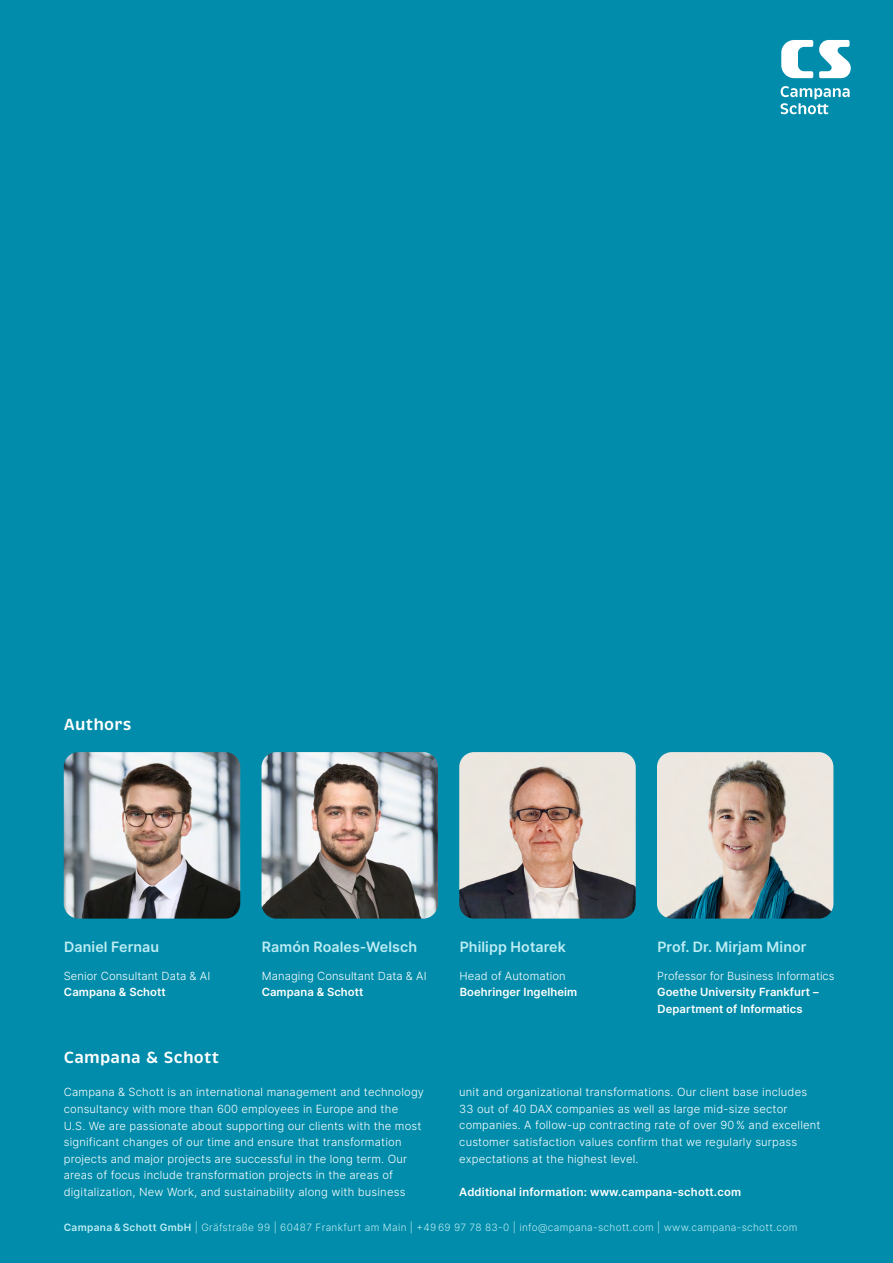
<style>
.page{position:relative;width:893px;height:1263px;background:#008caa}
.page>*{position:absolute;margin:0;border:0;box-sizing:border-box;transform-origin:0 0}
.t1{font:600 16.5px "Brevia";letter-spacing:.015em;color:#fff}
.t2{font:14.25px "Inter";letter-spacing:.005em;color:#bcecf4}
.t3{font:300 11.25px/16.6px "Inter";letter-spacing:.015em;color:#fff}
.t4{font:11.25px/16.6px "Inter";letter-spacing:.005em;color:#fff}
.t5{font:300 10.2px "Inter";letter-spacing:.03em;color:#bcecf4}
.s1{font-weight:400}
</style>
<div class="page">
<img style="left:261px;top:752px;width:177px;height:166px">
<img style="left:657px;top:752px;width:176px;height:166px">
<img style="left:459px;top:752px;width:177px;height:166px">
<img style="left:64px;top:752px;width:176px;height:166px">
<svg style="left:781px;top:40px;width:70px;height:38px"></svg>
<svg style="left:780px;top:86px;width:70px;height:28px"></svg>
<h1 class="t1" style="left:64px;top:714px;width:70px">Authors</h1>
<p class="t2" style="left:64px;top:936px;width:96px">Daniel Fernau</p>
<p class="t3" style="left:64px;top:967px;width:148px">Senior Consultant Data &amp; AI</p>
<p class="t4" style="left:64px;top:984px;width:103px">Campana &amp; Schott</p>
<h1 class="t1" style="left:64px;top:1047px;width:157px">Campana &amp; Schott</h1>
<p class="t2" style="left:262px;top:936px;width:157px">Ramón Roales-Welsch</p>
<p class="t3" style="left:262px;top:967px;width:166px">Managing Consultant Data &amp; AI</p>
<p class="t4" style="left:262px;top:984px;width:103px">Campana &amp; Schott</p>
<p class="t2" style="left:460px;top:936px;width:108px">Philipp Hotarek</p>
<p class="t3" style="left:460px;top:967px;width:108px">Head of Automation</p>
<p class="t4" style="left:460px;top:984px;width:119px">Boehringer Ingelheim</p>
<p class="t2" style="left:657px;top:936px;width:151px">Prof. Dr. Mirjam Minor</p>
<p class="t3" style="left:657px;top:967px;width:179px">Professor for Business Informatics</p>
<p class="t4" style="left:657px;top:984px;width:163px">Goethe University Frankfurt –<br>Department of Informatics</p>
<p class="t3" style="left:64px;top:1083px;width:362px">Campana &amp; Schott is an international management and technology consultancy with more than 600 employees in Europe and the<br>U.S. We are passionate about supporting our clients with the most significant changes of our time and ensure that transformation projects and major projects are successful in the long term. Our areas of focus include transformation projects in the areas of digitalization, New Work, and sustainability along with business</p>
<p class="t3" style="left:459px;top:1083px;width:363px">unit and organizational transformations. Our client base includes 33 out of 40 DAX companies as well as large mid-size sector companies. A follow-up contracting rate of over 90% and excellent customer satisfaction values confirm that we regularly surpass expectations at the highest level.</p>
<p class="t4" style="left:459px;top:1183px;width:283px">Additional information: www.campana-schott.com</p>
<p class="t5" style="left:64px;top:1220px;width:735px"><span class="s1">Campana &amp; Schott GmbH</span> | Gräfstraße 99 | 60487 Frankfurt am Main | +49 69 97 78 83-0 | info@campana-schott.com | www.campana-schott.com</p>
</div>
